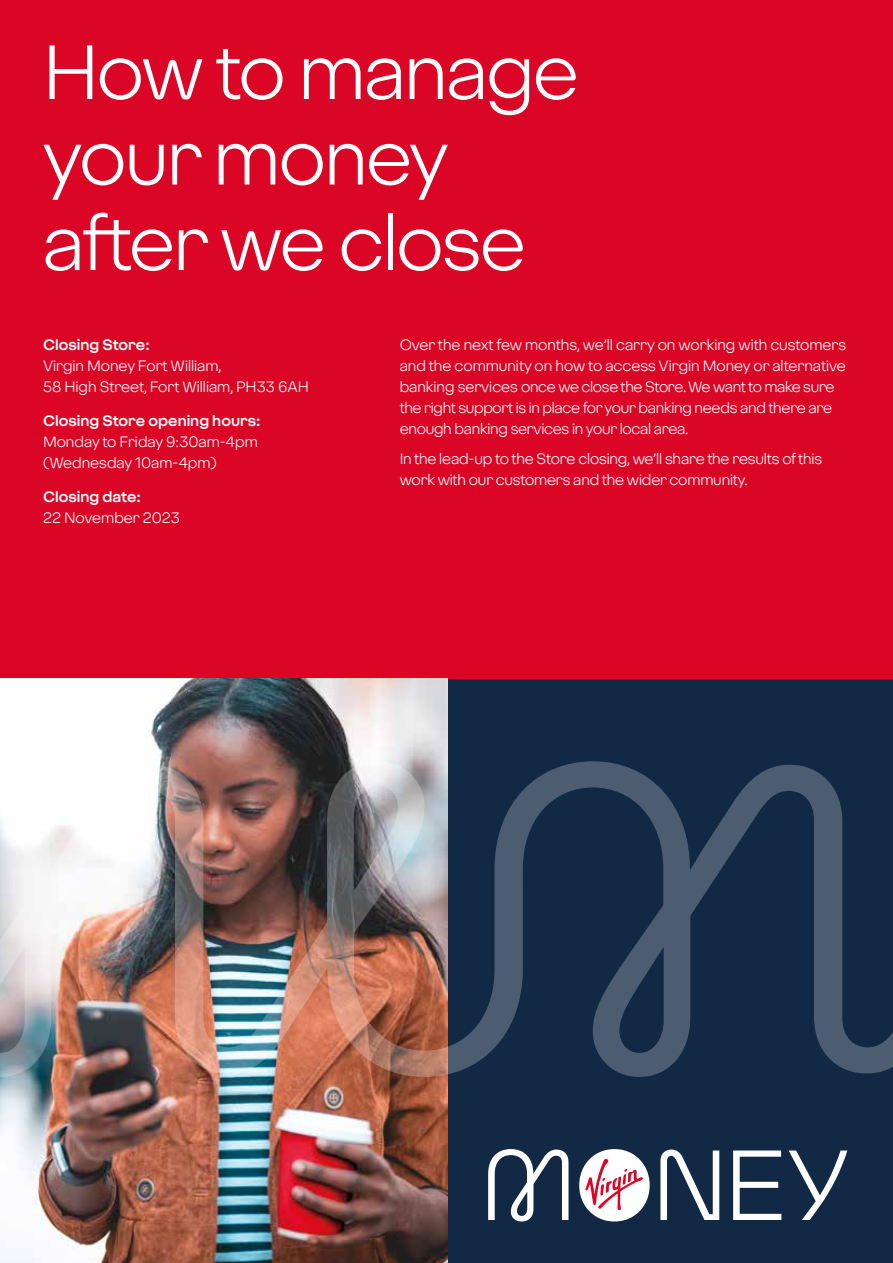
<style>
.page{position:relative;width:893px;height:1263px;background:#fff}
.page>*{position:absolute;margin:0;border:0;box-sizing:border-box;transform-origin:0 0}
.t1{font:76.5px/85.5px "Virgin Money Sans";letter-spacing:-.02em;color:#fff}
.t2{font:15px/21px "Virgin Money Sans";letter-spacing:-.01em;color:#fff}
.t3{font:700 15px "Virgin Money Sans";color:#fff}
</style>
<div class="page">
<div style="left:447px;top:678px;width:446px;height:585px;background:#122945"></div>
<div style="left:0;top:0;width:893px;height:678px;background:#db0626"></div>
<img style="left:0;top:678px;width:448px;height:585px">
<svg style="left:488px;top:1149px;width:359px;height:72px"></svg>
<img style="left:0;top:761px;width:893px;height:316px">
<h1 class="t1" style="left:43px;top:27px;width:538px">How to manage your money after we close</h1>
<p class="t3" style="left:43px;top:335px;width:108px">Closing Store:</p>
<p class="t2" style="left:43px;top:355px;width:267px">Virgin Money Fort William,<br>58 High Street, Fort William, PH33 6AH</p>
<p class="t3" style="left:43px;top:411px;width:219px">Closing Store opening hours:</p>
<p class="t2" style="left:43px;top:431px;width:216px">Monday to Friday 9:30am-4pm (Wednesday 10am-4pm)</p>
<p class="t3" style="left:43px;top:487px;width:99px">Closing date:</p>
<p class="t2" style="left:43px;top:506px;width:138px">22 November 2023</p>
<p class="t2" style="left:400px;top:334px;width:448px">Over the next few months, we’ll carry on working with customers and the community on how to access Virgin Money or alternative banking services once we close the Store. We want to make sure the right support is in place for your banking needs and there are enough banking services in your local area.</p>
<p class="t2" style="left:400px;top:447px;width:424px">In the lead-up to the Store closing, we’ll share the results of this work with our customers and the wider community.</p>
</div>
